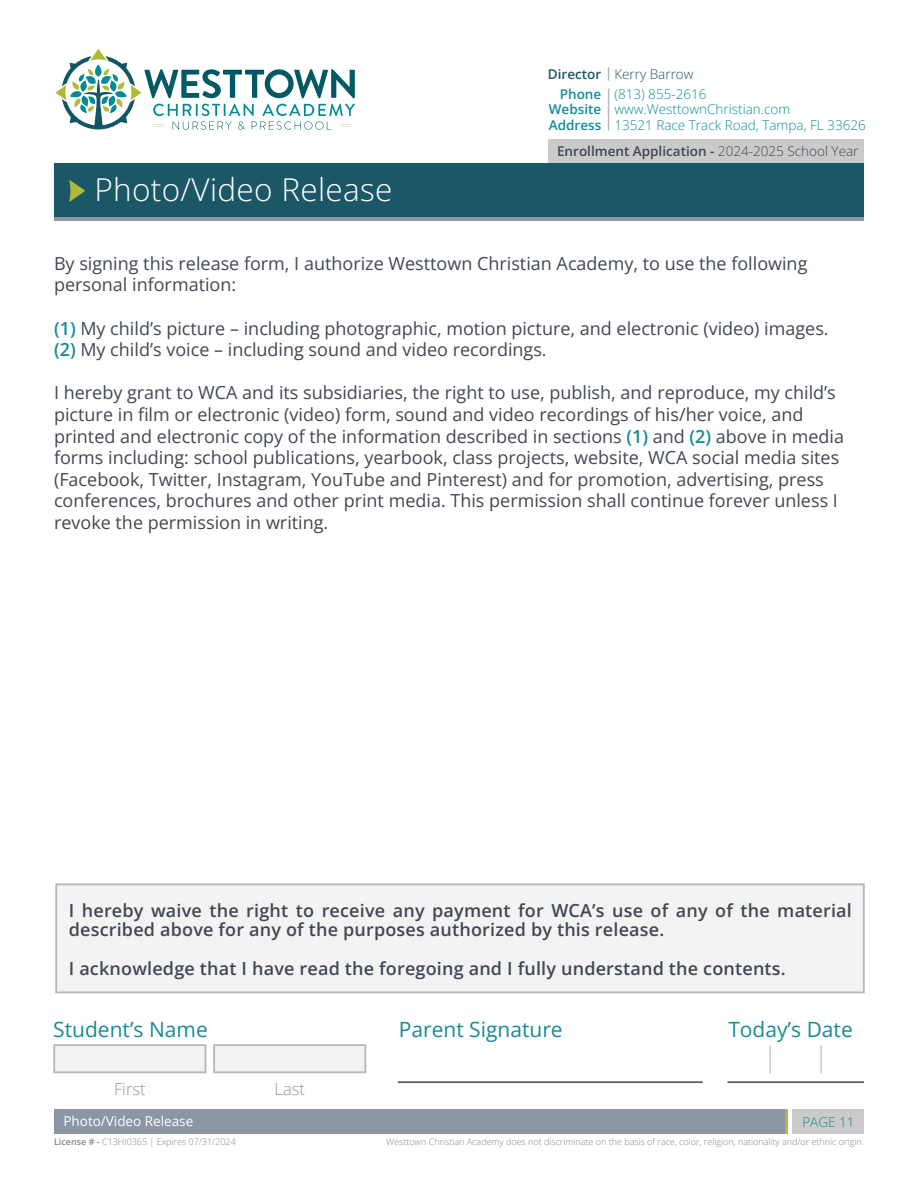
<style>
.page{position:relative;width:918px;height:1188px;background:#fff}
.page>*{position:absolute;margin:0;border:0;box-sizing:border-box;transform-origin:0 0}
.t1{font:300 31.5px "Open Sans";letter-spacing:.01em;color:#fff}
.t2{font:21px "Open Sans";color:#138c96}
.t3{font:18px/21.6px "Open Sans";color:#3f4856}
.t4{font:600 18px/19.5px "Open Sans";letter-spacing:.01em;color:#3f4856}
.t5{font:300 16.5px "Open Sans";color:#8b96a7}
.t6{font:300 13.5px/15.8px "Open Sans";color:#138c96}
.t7{font:600 13.5px "Open Sans";color:#3f4856}
.t8{font:300 13.5px "Open Sans";color:#1b5767}
.t9{font:600 13.5px/15.6px "Open Sans";color:#138c96;text-align:justify}
.t10{font:13.5px "Open Sans";color:#fff}
.t11{font:300 9px "Open Sans";color:#7f8794}
.s1{font-weight:600}
.s2{font-weight:300}
.s3{font-weight:600;color:#138c96}
</style>
<div class="page">
<div style="left:54px;top:1109px;width:731px;height:24px;background:#8b96a7"></div>
<hr style="left:785px;top:1109px;width:3px;height:24px;background:#afba36">
<div style="left:793px;top:1109px;width:71px;height:24px;background:#c9cac9"></div>
<svg style="left:608px;top:67px;width:1px;height:14px"></svg>
<hr style="left:608px;top:89px;width:1px;height:41px;background:#b7b8b8">
<svg style="left:54px;top:216px;width:810px;height:5px;background:#74899a"></svg>
<div style="left:549px;top:139px;width:315px;height:27px;background:#c9cac9"></div>
<div style="left:54px;top:163px;width:810px;height:53px;background:#1b5767"></div>
<svg style="left:69px;top:180px;width:16px;height:22px"></svg>
<svg style="left:55px;top:49px;width:300px;height:81px"></svg>
<div style="left:55px;top:883px;width:810px;height:110px;background:#f3f3f3;border:2px solid #b7b8b8"></div>
<hr style="left:398px;top:1081px;width:305px;height:2px;background:#3f4856">
<div style="left:53px;top:1044px;width:153px;height:29px;background:#f3f3f3;border:2px solid #b7b8b8"></div>
<div style="left:213px;top:1044px;width:153px;height:29px;background:#f3f3f3;border:2px solid #b7b8b8"></div>
<hr style="left:727px;top:1081px;width:137px;height:2px;background:#3f4856">
<hr style="left:820px;top:1045px;width:2px;height:29px;background:#cacdd4">
<hr style="left:769px;top:1045px;width:2px;height:29px;background:#cacdd4">
<p class="t8" style="left:548px;top:65px;width:147px"><span class="s1">Director</span> Kerry Barrow</p>
<p class="t9" style="left:549px;top:86px;width:54px;text-indent:11px">Phone Website Address</p>
<p class="t6" style="left:614px;top:85px;width:253px">(813) 855-2616 www.WesttownChristian.com<br>13521 Race Track Road, Tampa, FL 33626</p>
<p class="t1" style="left:94px;top:168px;width:299px">Photo/Video Release</p>
<p class="t7" style="left:557px;top:142px;width:303px">Enrollment Application - <span class="s2">2024-2025 School Year</span></p>
<p class="t3" style="left:54px;top:252px;width:755px">By signing this release form, I authorize Westtown Christian Academy, to use the following</p>
<p class="t3" style="left:54px;top:274px;width:184px">personal information:</p>
<p class="t3" style="left:54px;top:317px;width:776px"><span class="s3">(1)</span> My child’s picture – including photographic, motion picture, and electronic (video) images.</p>
<p class="t3" style="left:54px;top:338px;width:494px"><span class="s3">(2)</span> My child’s voice – including sound and video recordings.</p>
<p class="t3" style="left:54px;top:382px;width:792px">I hereby grant to WCA and its subsidiaries, the right to use, publish, and reproduce, my child’s picture in film or electronic (video) form, sound and video recordings of his/her voice, and printed and electronic copy of the information described in sections <span class="s3">(1)</span> and <span class="s3">(2)</span> above in media forms including: school publications, yearbook, class projects, website, WCA social media sites (Facebook, Twitter, Instagram, YouTube and Pinterest) and for promotion, advertising, press conferences, brochures and other print media. This permission shall continue forever unless I revoke the permission in writing.</p>
<p class="t4" style="left:69px;top:900px;width:785px">I hereby waive the right to receive any payment for WCA’s use of any of the material described above for any of the purposes authorized by this release.</p>
<p class="t4" style="left:69px;top:959px;width:719px">I acknowledge that I have read the foregoing and I fully understand the contents.</p>
<p class="t2" style="left:53px;top:1015px;width:156px">Student’s Name</p>
<p class="t2" style="left:399px;top:1015px;width:166px">Parent Signature</p>
<p class="t5" style="left:114px;top:1078px;width:33px">First</p>
<p class="t5" style="left:275px;top:1078px;width:32px">Last</p>
<p class="t10" style="left:63px;top:1112px;width:131px">Photo/Video Release</p>
<p class="t2" style="left:728px;top:1015px;width:126px">Today’s Date</p>
<p class="t6" style="left:802px;top:1113px;width:54px">PAGE 11</p>
<p class="t11" style="left:54px;top:1136px;width:183px"><span class="s1">License # -</span> C13HI0365 | Expires 07/31/2024</p>
<p class="t11" style="left:386px;top:1136px;width:479px">Westtown Christian Academy does not discriminate on the basis of race, color, religion, nationality and/or ethnic origin.</p>
</div>
